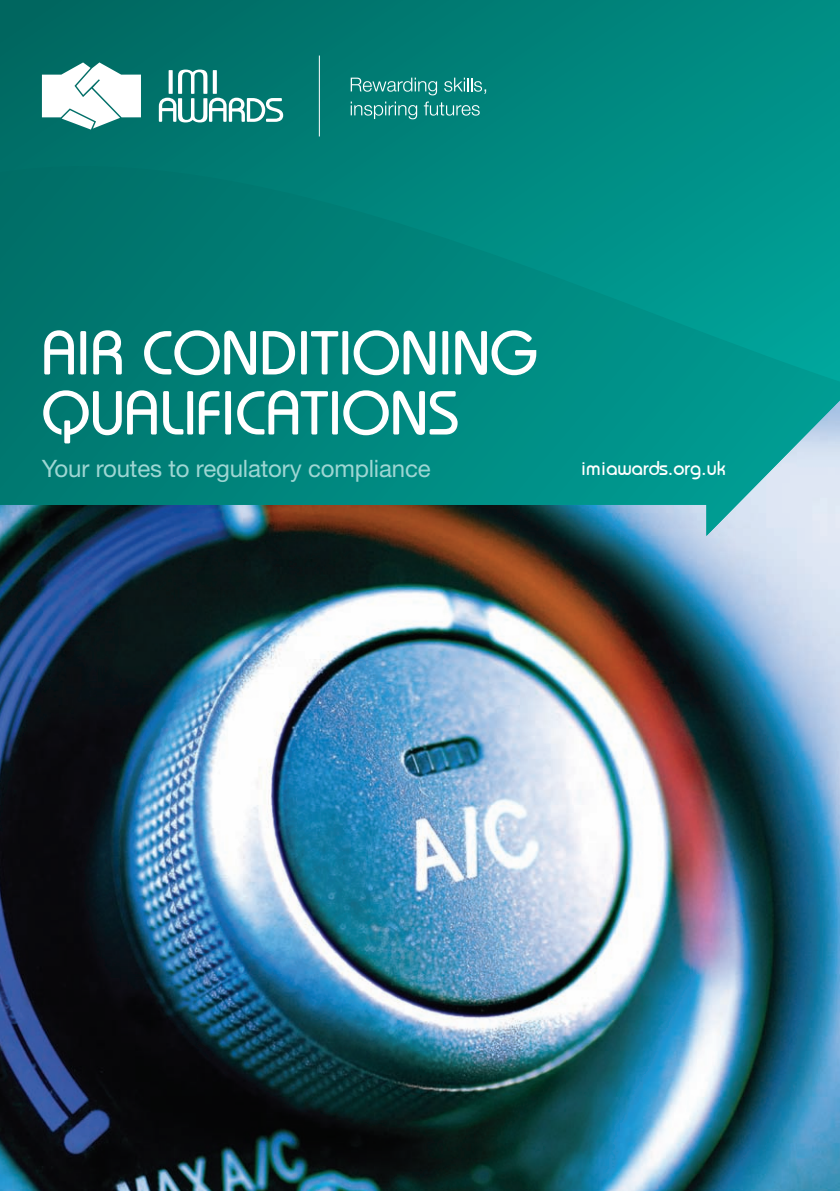
<style>
.page{position:relative;width:840px;height:1191px;background:#fff}
.page>*{position:absolute;margin:0;border:0;box-sizing:border-box;transform-origin:0 0}
.t1{font:500 62px/60px "IMI Awards";color:#fff}
.t2{font:24px "Helvetica Neue";letter-spacing:-.005em;color:#9ed6d3}
.t3{font:500 20px "IMI Awards";color:#fff}
</style>
<div class="page">
<img style="left:0;top:536px;width:839px;height:655px">
<svg style="left:1px;top:0;width:838px;height:166px;background:#007f77"></svg>
<svg style="left:1px;top:166px;width:838px;height:370px;background:#0b867f"></svg>
<svg style="left:350px;top:78px;width:87px;height:17px"></svg>
<svg style="left:444px;top:78px;width:42px;height:16px"></svg>
<svg style="left:350px;top:102px;width:67px;height:17px"></svg>
<svg style="left:423px;top:102px;width:56px;height:14px"></svg>
<svg style="left:159px;top:70px;width:124px;height:52px"></svg>
<svg style="left:42px;top:62px;width:99px;height:68px"></svg>
<hr style="left:319px;top:56px;width:1px;height:80px;background:#fff">
<svg style="left:0;top:0;width:1px;height:1037px"></svg>
<p class="t1" style="left:42px;top:322px;width:497px">AIR CONDITIONING<br>QUALIFICATIONS</p>
<p class="t2" style="left:42px;top:454px;width:390px">Your routes to regulatory compliance</p>
<p class="t3" style="left:580px;top:456px;width:146px">imiawards.org.uk</p>
</div>
